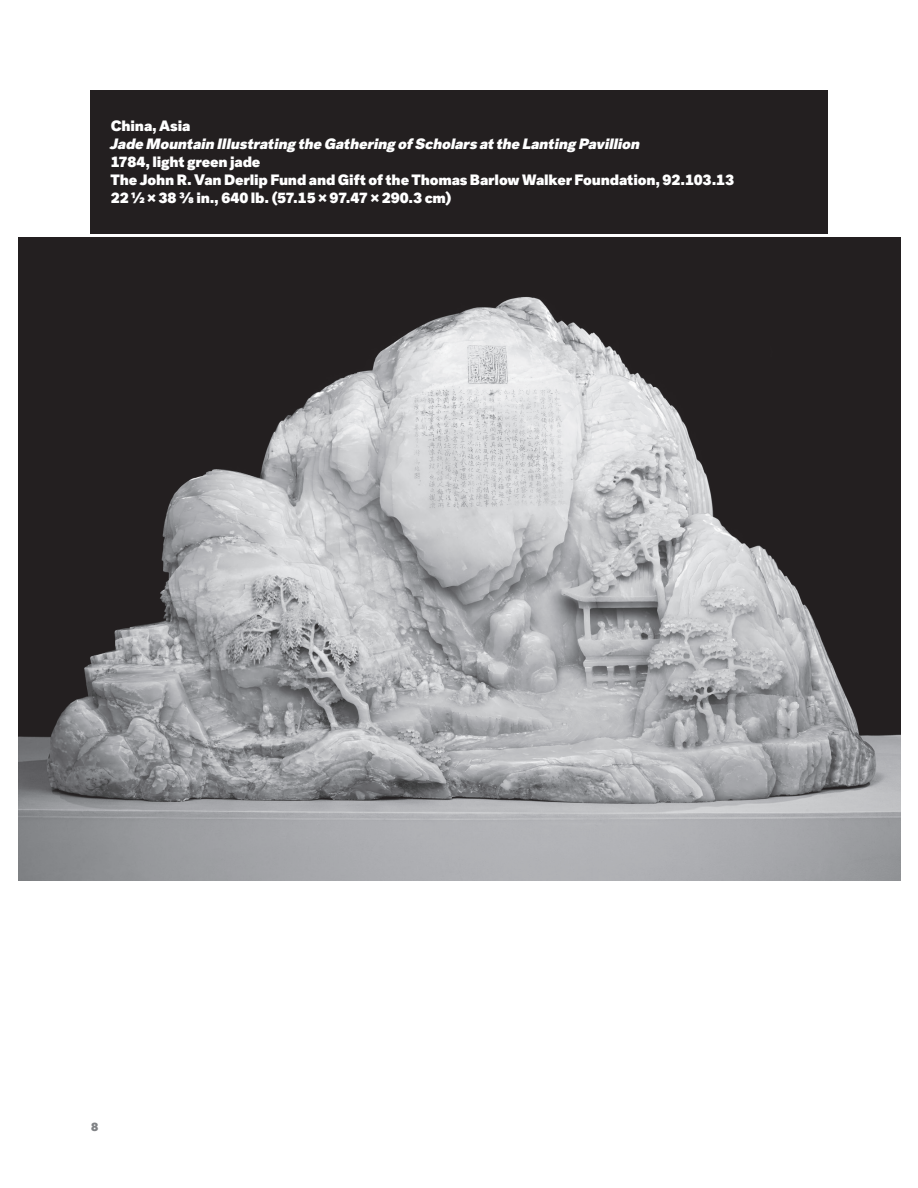
<style>
.page{position:relative;width:918px;height:1188px;background:#fff}
.page>*{position:absolute;margin:0;border:0;box-sizing:border-box;transform-origin:0 0}
.t1{font:900 15px/18px "Mia Grotesk";letter-spacing:-.01em;color:#fff}
.t2{font:italic 900 15px "Mia Grotesk";color:#fff}
.t3{font:900 12px "Mia Grotesk";color:#808285}
</style>
<div class="page">
<img style="left:18px;top:237px;width:882px;height:643px">
<div style="left:90px;top:90px;width:738px;height:144px;background:#231f20"></div>
<p class="t1" style="left:111px;top:117px;width:81px">China, Asia</p>
<p class="t2" style="left:109px;top:134px;width:536px">Jade Mountain Illustrating the Gathering ofScholarsatthe Lanting Pavillion</p>
<p class="t1" style="left:110px;top:153px;width:625px">1784, light green jade<br>The John R. Van Derlip Fund and Gift of the Thomas Barlow Walker Foundation, 92.103.13<br>22 1/2 × 38 3/8 in., 640 lb. (57.15 × 97.47 × 290.3 cm)</p>
<p class="t3" style="left:91px;top:1119px;width:9px">8</p>
</div>
